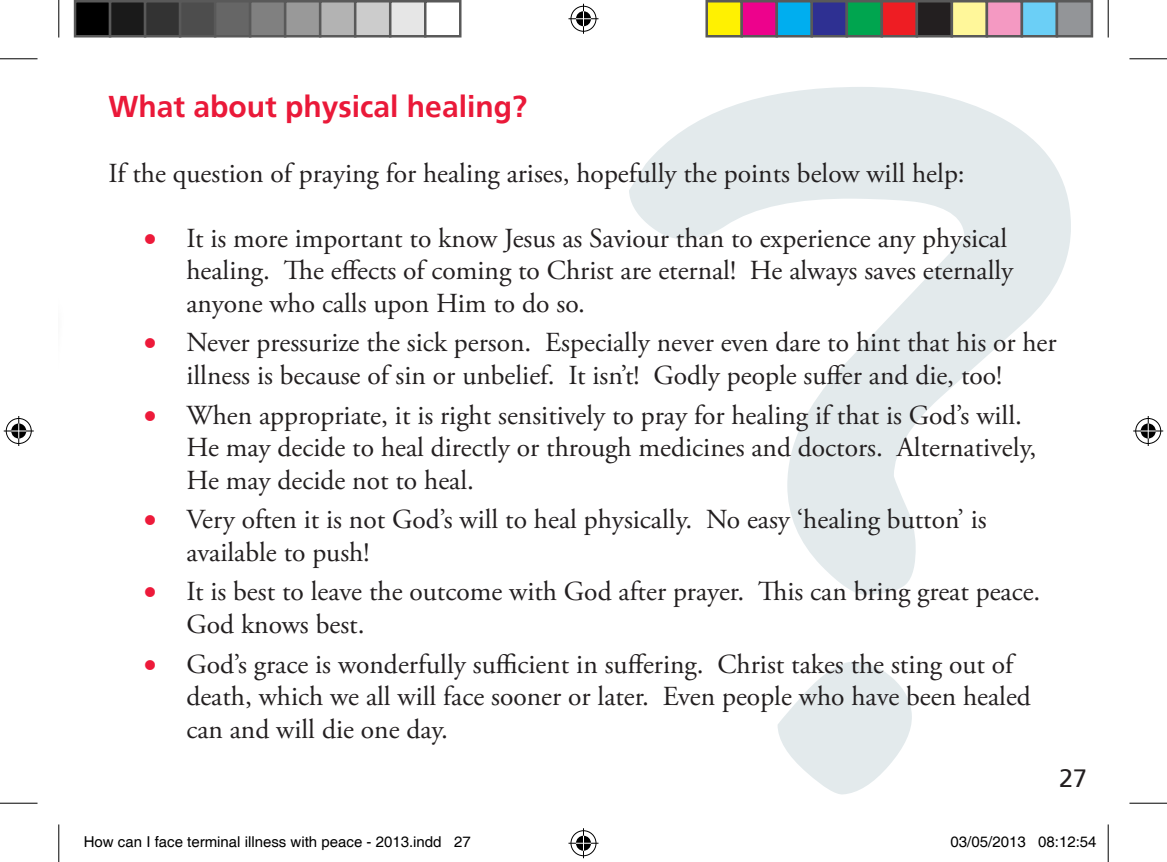
<style>
.page{position:relative;width:1167px;height:862px;background:#fff}
.page>*{position:absolute;margin:0;border:0;box-sizing:border-box;transform-origin:0 0}
.t1{font:700 30px "Frutiger";color:#ea1939}
.t2{font:27.5px/32.5px "Adobe Garamond Pro";color:#231f20}
.t3{font:25px "Frutiger";color:#231f20}
.t4{font:15px "Helvetica";color:#000}
.s1{color:#ed1a3a}
</style>
<div class="page">
<svg style="left:629px;top:87px;width:442px;height:708px"></svg>
<hr style="left:0;top:58px;width:38px;height:1px;background:#000">
<hr style="left:1129px;top:58px;width:37px;height:1px;background:#000">
<hr style="left:0;top:802px;width:38px;height:1px;background:#000">
<hr style="left:1129px;top:802px;width:37px;height:1px;background:#000">
<hr style="left:58px;top:0;width:1px;height:38px;background:#000">
<hr style="left:58px;top:824px;width:1px;height:38px;background:#000">
<hr style="left:1107px;top:0;width:1px;height:38px;background:#000">
<hr style="left:1107px;top:824px;width:1px;height:38px;background:#000">
<div style="left:569px;top:5px;width:28px;height:28px;border:3px solid #fff;border-radius:50%"></div>
<hr style="left:568px;top:17px;width:30px;height:3px;background:#fff">
<hr style="left:582px;top:4px;width:3px;height:30px;background:#fff">
<div style="left:574px;top:10px;width:18px;height:18px;border:3px solid #fff;border-radius:50%"></div>
<div style="left:570px;top:6px;width:26px;height:26px;border:1px solid #000;border-radius:50%"></div>
<hr style="left:568px;top:18px;width:30px;height:1px;background:#000">
<hr style="left:583px;top:4px;width:1px;height:30px;background:#000">
<svg style="left:576px;top:11px;width:15px;height:15px"></svg>
<div style="left:569px;top:829px;width:28px;height:28px;border:3px solid #fff;border-radius:50%"></div>
<hr style="left:568px;top:841px;width:30px;height:3px;background:#fff">
<hr style="left:582px;top:828px;width:3px;height:30px;background:#fff">
<div style="left:574px;top:834px;width:18px;height:18px;border:3px solid #fff;border-radius:50%"></div>
<div style="left:570px;top:830px;width:26px;height:26px;border:1px solid #000;border-radius:50%"></div>
<hr style="left:568px;top:842px;width:30px;height:1px;background:#000">
<hr style="left:583px;top:828px;width:1px;height:30px;background:#000">
<svg style="left:576px;top:835px;width:15px;height:15px"></svg>
<div style="left:5px;top:417px;width:28px;height:28px;border:3px solid #fff;border-radius:50%"></div>
<hr style="left:4px;top:429px;width:30px;height:3px;background:#fff">
<hr style="left:17px;top:416px;width:3px;height:30px;background:#fff">
<div style="left:10px;top:422px;width:18px;height:18px;border:3px solid #fff;border-radius:50%"></div>
<div style="left:6px;top:418px;width:26px;height:26px;border:1px solid #000;border-radius:50%"></div>
<hr style="left:4px;top:430px;width:30px;height:1px;background:#000">
<hr style="left:18px;top:416px;width:1px;height:30px;background:#000">
<svg style="left:11px;top:423px;width:15px;height:15px"></svg>
<div style="left:1134px;top:417px;width:28px;height:28px;border:3px solid #fff;border-radius:50%"></div>
<hr style="left:1133px;top:429px;width:30px;height:3px;background:#fff">
<hr style="left:1146px;top:416px;width:3px;height:30px;background:#fff">
<div style="left:1139px;top:422px;width:18px;height:18px;border:3px solid #fff;border-radius:50%"></div>
<div style="left:1135px;top:418px;width:25px;height:26px;border:1px solid #000;border-radius:50%"></div>
<hr style="left:1133px;top:430px;width:30px;height:1px;background:#000">
<hr style="left:1147px;top:416px;width:1px;height:30px;background:#000">
<svg style="left:1140px;top:423px;width:15px;height:15px"></svg>
<div style="left:75px;top:1px;width:35px;height:35px;background:#000"></div>
<div style="left:74px;top:0;width:37px;height:38px;border:2px solid #595959"></div>
<div style="left:110px;top:1px;width:35px;height:35px;background:#1a1a1a"></div>
<div style="left:109px;top:0;width:37px;height:38px;border:2px solid #595959"></div>
<div style="left:145px;top:1px;width:35px;height:35px;background:#333"></div>
<div style="left:144px;top:0;width:37px;height:38px;border:2px solid #595959"></div>
<div style="left:180px;top:1px;width:35px;height:35px;background:#4d4d4d"></div>
<div style="left:179px;top:0;width:37px;height:38px;border:2px solid #595959"></div>
<div style="left:215px;top:1px;width:35px;height:35px;background:#666"></div>
<div style="left:214px;top:0;width:37px;height:38px;border:2px solid #595959"></div>
<div style="left:250px;top:1px;width:35px;height:35px;background:#808080"></div>
<div style="left:249px;top:0;width:37px;height:38px;border:2px solid #595959"></div>
<div style="left:285px;top:1px;width:35px;height:35px;background:#999"></div>
<div style="left:284px;top:0;width:37px;height:38px;border:2px solid #595959"></div>
<div style="left:320px;top:1px;width:35px;height:35px;background:#b3b3b3"></div>
<div style="left:319px;top:0;width:37px;height:38px;border:2px solid #595959"></div>
<div style="left:355px;top:1px;width:35px;height:35px;background:#ccc"></div>
<div style="left:354px;top:0;width:37px;height:38px;border:2px solid #595959"></div>
<div style="left:390px;top:1px;width:35px;height:35px;background:#e6e6e6"></div>
<div style="left:389px;top:0;width:37px;height:38px;border:2px solid #595959"></div>
<div style="left:424px;top:0;width:37px;height:38px;border:2px solid #595959"></div>
<div style="left:706px;top:1px;width:35px;height:35px;background:#fff101"></div>
<div style="left:705px;top:0;width:38px;height:38px;border:2px solid #595959"></div>
<div style="left:741px;top:1px;width:35px;height:35px;background:#ed028c"></div>
<div style="left:740px;top:0;width:38px;height:38px;border:2px solid #595959"></div>
<div style="left:776px;top:1px;width:35px;height:35px;background:#00aeef"></div>
<div style="left:775px;top:0;width:38px;height:38px;border:2px solid #595959"></div>
<div style="left:811px;top:1px;width:35px;height:35px;background:#2e3092"></div>
<div style="left:810px;top:0;width:38px;height:38px;border:2px solid #595959"></div>
<div style="left:846px;top:1px;width:35px;height:35px;background:#00a54f"></div>
<div style="left:845px;top:0;width:38px;height:38px;border:2px solid #595959"></div>
<div style="left:881px;top:1px;width:35px;height:35px;background:#ee1d23"></div>
<div style="left:880px;top:0;width:38px;height:38px;border:2px solid #595959"></div>
<div style="left:916px;top:1px;width:35px;height:35px;background:#231f20"></div>
<div style="left:915px;top:0;width:38px;height:38px;border:2px solid #595959"></div>
<div style="left:951px;top:1px;width:35px;height:35px;background:#fff79a"></div>
<div style="left:950px;top:0;width:38px;height:38px;border:2px solid #595959"></div>
<div style="left:986px;top:1px;width:35px;height:35px;background:#f499c2"></div>
<div style="left:985px;top:0;width:38px;height:38px;border:2px solid #595959"></div>
<div style="left:1021px;top:1px;width:35px;height:35px;background:#6bcff6"></div>
<div style="left:1020px;top:0;width:38px;height:38px;border:2px solid #595959"></div>
<div style="left:1056px;top:1px;width:35px;height:35px;background:#939598"></div>
<div style="left:1055px;top:0;width:38px;height:38px;border:2px solid #595959"></div>
<p class="t1" style="left:108px;top:89px;width:420px">What about physical healing?</p>
<p class="t2" style="left:108px;top:158px;width:857px">If the question of praying for healing arises, hopefully the points below will help:</p>
<p class="t2" style="left:186px;top:223px;width:828px;text-indent:-43px"><span class="s1">•</span> It is more important to know Jesus as Saviour than to experience any physical healing. The effects of coming to Christ are eternal! He always saves eternally anyone who calls upon Him to do so.</p>
<p class="t2" style="left:144px;top:327px;width:914px;text-align:center"><span class="s1">•</span> Never pressurize the sick person. Especially never even dare to hint that his or her illness is because of sin or unbelief. It isn’t! Godly people suffer and die, too!</p>
<p class="t2" style="left:186px;top:399px;width:851px;text-indent:-43px"><span class="s1">•</span> When appropriate, it is right sensitively to pray for healing if that is God’s will.<br>He may decide to heal directly or through medicines and doctors. Alternatively,<br>He may decide not to heal.</p>
<p class="t2" style="left:186px;top:504px;width:802px;text-indent:-43px"><span class="s1">•</span> Very often it is not God’s will to heal physically. No easy ‘healing button’ is available to push!</p>
<p class="t2" style="left:186px;top:576px;width:855px;text-indent:-43px"><span class="s1">•</span> It is best to leave the outcome with God after prayer. This can bring great peace.<br>God knows best.</p>
<p class="t2" style="left:186px;top:648px;width:846px;text-indent:-43px"><span class="s1">•</span> God’s grace is wonderfully sufficient in suffering. Christ takes the sting out of death, which we all will face sooner or later. Even people who have been healed can and will die one day.</p>
<p class="t3" style="left:1059px;top:763px;width:29px">27</p>
<p class="t4" style="left:84px;top:833px;width:388px">How can I face terminal illness with peace - 2013.indd 27</p>
<p class="t4" style="left:950px;top:833px;width:147px">03/05/2013 08:12:54</p>
</div>
